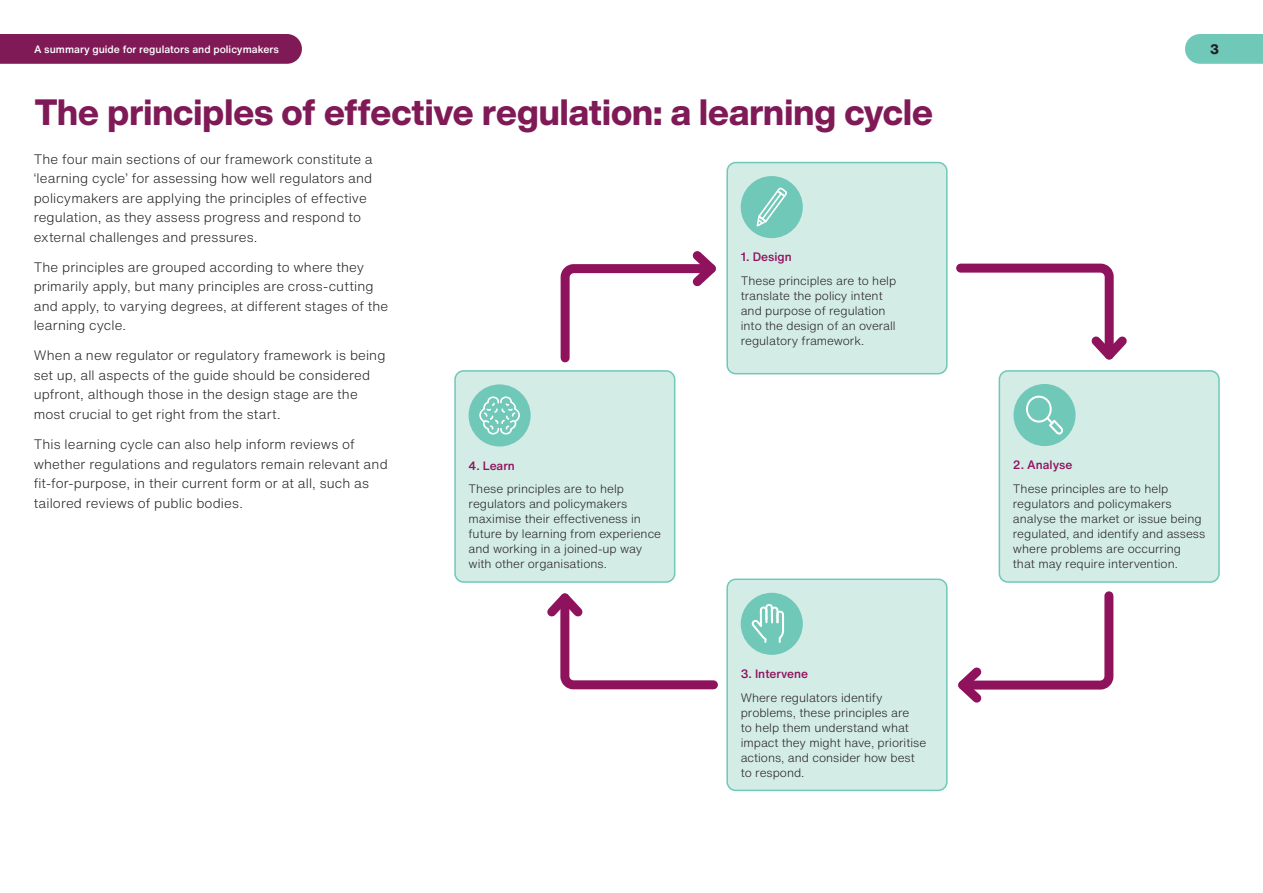
<style>
.page{position:relative;width:1263px;height:893px;background:#fff}
.page>*{position:absolute;margin:0;border:0;box-sizing:border-box;transform-origin:0 0}
._20_h2{font:800 36px "Helvetica Now Display";color:#7f1a57}
._20_body_text{font:300 13.5px/19.5px "Helvetica Now Text";letter-spacing:.01em;color:#231f20}
.t1{font:800 13.5px "Helvetica Now Text";color:#231f20}
.t2{font:300 12px/15px "Helvetica Now Text";color:#231f20}
.t3{font:500 10.5px "Helvetica Now Text";color:#fff}
.s1{font-weight:500;color:#8f125d}
</style>
<div class="page">
<div style="left:0;top:34px;width:302px;height:30px;background:#7f1a57"></div>
<svg style="left:1185px;top:34px;width:78px;height:30px;background:#76cabb"></svg>
<div style="left:999px;top:371px;width:220px;height:211px;background:#d4ece6;border-radius:9px"></div>
<div style="left:999px;top:370px;width:221px;height:213px;border:2px solid #6fc8b8;border-radius:9px"></div>
<div style="left:455px;top:371px;width:220px;height:211px;background:#d4ece6;border-radius:9px"></div>
<div style="left:454px;top:370px;width:221px;height:213px;border:2px solid #6fc8b8;border-radius:9px"></div>
<div style="left:727px;top:163px;width:220px;height:211px;background:#d4ece6;border-radius:9px"></div>
<div style="left:726px;top:162px;width:221px;height:212px;border:2px solid #6fc8b8;border-radius:9px"></div>
<div style="left:727px;top:579px;width:220px;height:211px;background:#d4ece6;border-radius:9px"></div>
<div style="left:726px;top:578px;width:221px;height:213px;border:2px solid #6fc8b8;border-radius:9px"></div>
<div style="left:1013px;top:384px;width:62px;height:62px;background:#6fc8b8;border-radius:50%"></div>
<svg style="left:1026px;top:395px;width:37px;height:40px"></svg>
<div style="left:741px;top:593px;width:62px;height:62px;background:#6fc8b8;border-radius:50%"></div>
<svg style="left:751px;top:604px;width:33px;height:39px"></svg>
<div style="left:741px;top:176px;width:62px;height:62px;background:#6fc8b8;border-radius:50%"></div>
<svg style="left:756px;top:187px;width:31px;height:40px"></svg>
<div style="left:469px;top:384px;width:62px;height:62px;background:#6fc8b8;border-radius:50%"></div>
<svg style="left:479px;top:396px;width:41px;height:38px"></svg>
<svg style="left:560px;top:251px;width:156px;height:112px"></svg>
<svg style="left:958px;top:591px;width:156px;height:112px"></svg>
<svg style="left:956px;top:263px;width:171px;height:97px"></svg>
<svg style="left:547px;top:593px;width:171px;height:97px"></svg>
<p class="t3" style="left:34px;top:42px;width:246px">A summary guide for regulators and policymakers</p>
<p class="t1" style="left:1210px;top:39px;width:11px">3</p>
<h2 class="_20_h2" style="left:35px;top:87px;width:900px">The principles of effective regulation: a learning cycle</h2>
<p class="_20_body_text" style="left:34px;top:149px;width:340px">The four main sections of our framework constitute a ‘learning cycle’ for assessing how well regulators and policymakers are applying the principles of effective regulation, as they assess progress and respond to external challenges and pressures.</p>
<p class="_20_body_text" style="left:34px;top:257px;width:356px">The principles are grouped according to where they primarily apply, but many principles are cross-cutting and apply, to varying degrees, at different stages of the learning cycle.</p>
<p class="_20_body_text" style="left:34px;top:345px;width:353px">When a new regulator or regulatory framework is being set up, all aspects of the guide should be considered upfront, although those in the design stage are the most crucial to get right from the start.</p>
<p class="_20_body_text" style="left:34px;top:434px;width:355px">This learning cycle can also help inform reviews of whether regulations and regulators remain relevant and fit‑for-purpose, in their current form or at all, such as tailored reviews of public bodies.</p>
<p class="t2" style="left:741px;top:245px;width:157px;line-height:23.5px"><span class="s1">1. Design<br></span>These principles are to help</p>
<p class="t2" style="left:741px;top:288px;width:157px">translate the policy intent and purpose of regulation into the design of an overall regulatory framework.</p>
<p class="t2" style="left:469px;top:453px;width:157px;line-height:23.5px"><span class="s1">4. Learn<br></span>These principles are to help</p>
<p class="t2" style="left:469px;top:496px;width:194px">regulators and policymakers maximise their effectiveness in future by learning from experience and working in a joined-up way with other organisations.</p>
<p class="t2" style="left:741px;top:662px;width:143px;line-height:23.5px"><span class="s1">3. Intervene<br></span>Where regulators identify</p>
<p class="t2" style="left:741px;top:704px;width:187px">problems, these principles are<br>to help them understand what impact they might have, prioritise actions, and consider how best to respond.</p>
<p class="t2" style="left:1013px;top:453px;width:157px;line-height:23.5px"><span class="s1">2. Analyse<br></span>These principles are to help</p>
<p class="t2" style="left:1013px;top:496px;width:194px">regulators and policymakers analyse the market or issue being regulated, and identify and assess where problems are occurring that may require intervention.</p>
</div>
